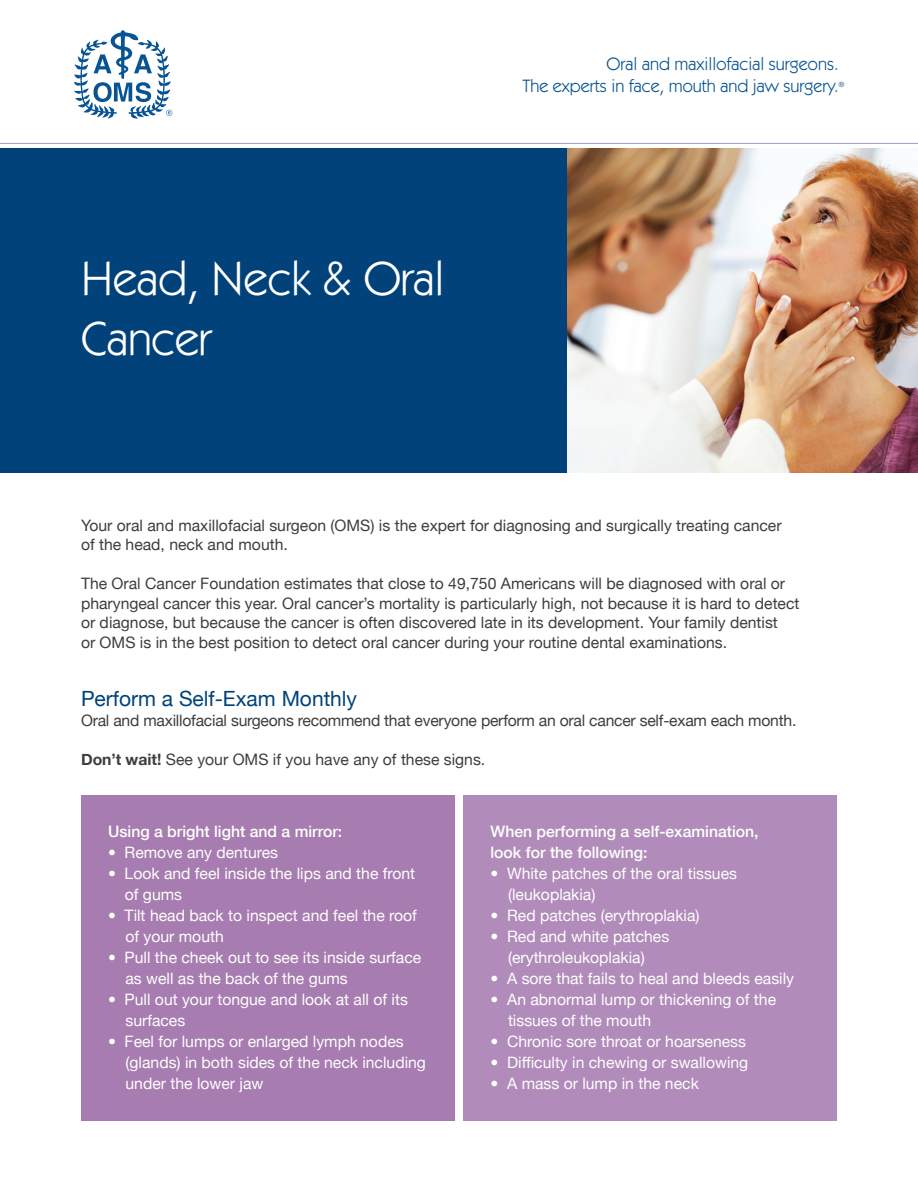
<style>
.page{position:relative;width:918px;height:1188px;background:#fff}
.page>*{position:absolute;margin:0;border:0;box-sizing:border-box;transform-origin:0 0}
.t1{font:48px/60px "Itc Kabel";letter-spacing:-.01em;color:#fff}
.t2{font:21px "Helvetica Neue";color:#004279}
.t3{font:18px/22.5px "Itc Kabel";color:#075394;text-align:right}
.t4{font:15.75px/19.5px "Helvetica Neue";color:#3e3e3f}
.t5{font:15.75px/21px "Helvetica Neue";color:#fff}
.t6{font:500 15.75px/21px "Helvetica Neue";color:#fff}
.t7{font:7.5px "Itc Kabel";color:#075394}
.s1{font-weight:700}
</style>
<div class="page">
<svg style="left:74px;top:30px;width:98px;height:89px"></svg>
<div style="left:81px;top:795px;width:373px;height:325px;background:#a77cb0"></div>
<div style="left:464px;top:795px;width:373px;height:325px;background:#b18cba"></div>
<div style="left:0;top:148px;width:918px;height:324px;background:#004279"></div>
<hr style="left:0;top:143px;width:918px;height:1px;background:#9ca1c4">
<img style="left:567px;top:148px;width:351px;height:324px">
<h1 class="t1" style="left:81px;top:249px;width:365px">Head, Neck &amp; Oral<br>Cancer</h1>
<p class="t3" style="left:522px;top:53px;width:318px">Oral and maxillofacial surgeons.<br>The experts in face, mouth and jaw surgery.</p>
<p class="t7" style="left:839px;top:80px;width:7px">®</p>
<p class="t4" style="left:81px;top:515px;width:702px">Your oral and maxillofacial surgeon (OMS) is the expert for diagnosing and surgically treating cancer of the head, neck and mouth.</p>
<p class="t4" style="left:81px;top:573px;width:720px">The Oral Cancer Foundation estimates that close to 49,750 Americans will be diagnosed with oral or pharyngeal cancer this year. Oral cancer’s mortality is particularly high, not because it is hard to detect or diagnose, but because the cancer is often discovered late in its development. Your family dentist<br>or OMS is in the best position to detect oral cancer during your routine dental examinations.</p>
<h2 class="t2" style="left:81px;top:681px;width:278px">Perform a Self-Exam Monthly</h2>
<p class="t4" style="left:81px;top:710px;width:717px">Oral and maxillofacial surgeons recommend that everyone perform an oral cancer self-exam each month.</p>
<p class="t4" style="left:81px;top:749px;width:406px"><span class="s1">Don’t wait!</span> See your OMS if you have any of these signs.</p>
<p class="t6" style="left:108px;top:821px;width:236px">Using a bright light and a mirror:</p>
<p class="t5" style="left:108px;top:841px;width:172px">• Remove any dentures</p>
<p class="t5" style="left:125px;top:862px;width:292px;text-indent:-17px">• Look and feel inside the lips and the front of gums</p>
<p class="t5" style="left:126px;top:904px;width:293px;text-indent:-18px">• Tilt head back to inspect and feel the roof of your mouth</p>
<p class="t5" style="left:126px;top:946px;width:297px;text-indent:-18px">• Pull the cheek out to see its inside surface as well as the back of the gums</p>
<p class="t5" style="left:126px;top:988px;width:284px;text-indent:-18px">• Pull out your tongue and look at all of its surfaces</p>
<p class="t5" style="left:126px;top:1030px;width:302px;text-indent:-18px">• Feel for lumps or enlarged lymph nodes (glands) in both sides of the neck including under the lower jaw</p>
<p class="t6" style="left:491px;top:821px;width:270px">When performing a self-examination, look for the following:</p>
<p class="t5" style="left:508px;top:862px;width:230px;text-indent:-18px">• White patches of the oral tissues (leukoplakia)</p>
<p class="t5" style="left:491px;top:904px;width:211px">• Red patches (erythroplakia)</p>
<p class="t5" style="left:491px;top:925px;width:180px;text-align:center">• Red and white patches (erythroleukoplakia)</p>
<p class="t5" style="left:491px;top:967px;width:305px">• A sore that fails to heal and bleeds easily</p>
<p class="t5" style="left:508px;top:988px;width:270px;text-indent:-18px">• An abnormal lump or thickening of the tissues of the mouth</p>
<p class="t5" style="left:491px;top:1030px;width:257px">• Chronic sore throat or hoarseness</p>
<p class="t5" style="left:491px;top:1051px;width:259px">• Difficulty in chewing or swallowing</p>
<p class="t5" style="left:491px;top:1072px;width:210px">• A mass or lump in the neck</p>
</div>
